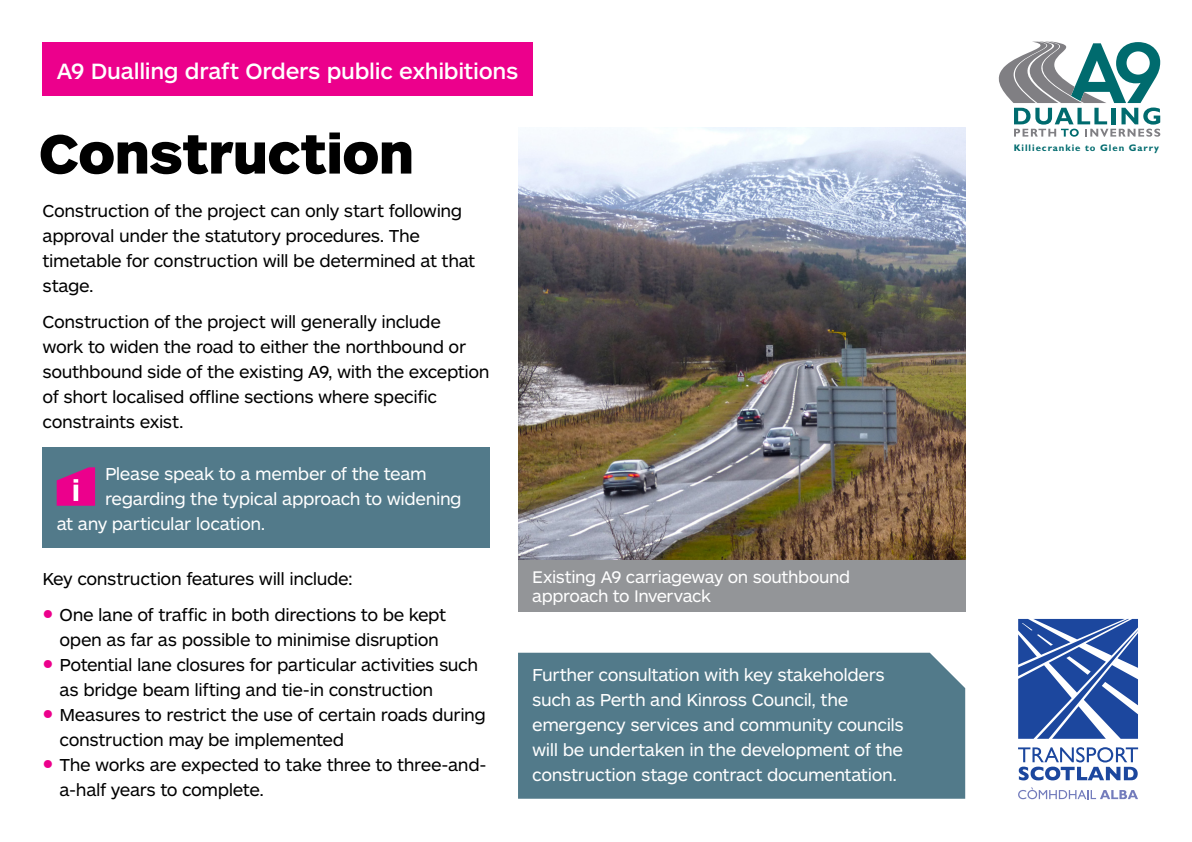
<style>
.page{position:relative;width:1192px;height:842px;background:#fff}
.page>*{position:absolute;margin:0;border:0;box-sizing:border-box;transform-origin:0 0}
.t1{font:900 57.5px "ARS Maquette Pro";letter-spacing:-.015em;color:#000}
.t2{font:500 23px "ARS Maquette Pro";letter-spacing:-.015em;color:#fff}
.t3{font:18px/25px "ARS Maquette Pro";letter-spacing:-.02em;color:#000}
.t4{font:18px/25px "ARS Maquette Pro";letter-spacing:-.02em;color:#fff}
.t5{font:17.5px/18.5px "ARS Maquette Pro";letter-spacing:-.02em;color:#fff}
.t6{font:700 9.55px "Gill Sans Std";letter-spacing:.1em;color:#006b6e}
.s1{font-size:30px;color:#ec008c}
</style>
<div class="page">
<svg style="left:1018px;top:747px;width:120px;height:33px"></svg>
<svg style="left:1018px;top:787px;width:120px;height:12px"></svg>
<svg style="left:1018px;top:619px;width:120px;height:120px"></svg>
<svg style="left:998px;top:42px;width:162px;height:95px"></svg>
<div style="left:43px;top:43px;width:490px;height:53px;background:#ec008c"></div>
<img style="left:518px;top:128px;width:447px;height:432px">
<div style="left:518px;top:560px;width:447px;height:51px;background:#939598"></div>
<div style="left:43px;top:447px;width:447px;height:101px;background:#527a8a"></div>
<svg style="left:57px;top:467px;width:38px;height:39px"></svg>
<div style="left:518px;top:653px;width:447px;height:146px;background:#527a8a"></div>
<p class="t2" style="left:57px;top:56px;width:463px">A9 Dualling draft Orders public exhibitions</p>
<h1 class="t1" style="left:39px;top:116px;width:377px">Construction</h1>
<p class="t3" style="left:43px;top:197px;width:434px">Construction of the project can only start following approval under the statutory procedures. The timetable for construction will be determined at that stage.</p>
<p class="t3" style="left:43px;top:309px;width:449px">Construction of the project will generally include<br>work to widen the road to either the northbound or southbound side of the existing A9, with the exception of short localised offline sections where specific constraints exist.</p>
<p class="t4" style="left:105px;top:460px;width:323px">Please speak to a member of the team</p>
<p class="t4" style="left:105px;top:485px;width:358px">regarding the typical approach to widening</p>
<p class="t4" style="left:57px;top:510px;width:210px">at any particular location.</p>
<p class="t3" style="left:43px;top:565px;width:312px">Key construction features will include:</p>
<p class="t3" style="left:43px;top:602px;width:405px;text-align:center"><span class="s1">•</span> One lane of traffic in both directions to be kept open as far as possible to minimise disruption</p>
<p class="t3" style="left:60px;top:652px;width:420px;text-indent:-17px"><span class="s1">•</span> Potential lane closures for particular activities such as bridge beam lifting and tie-in construction</p>
<p class="t3" style="left:60px;top:702px;width:428px;text-indent:-17px"><span class="s1">•</span> Measures to restrict the use of certain roads during construction may be implemented</p>
<p class="t3" style="left:60px;top:752px;width:428px;text-indent:-17px"><span class="s1">•</span> The works are expected to take three to three-and&shy;a-half years to complete.</p>
<p class="t5" style="left:532px;top:567px;width:320px">Existing A9 carriageway on southbound approach to Invervack</p>
<p class="t4" style="left:532px;top:662px;width:373px">Further consultation with key stakeholders such as Perth and Kinross Council, the emergency services and community councils will be undertaken in the development of the construction stage contract documentation.</p>
<p class="t6" style="left:1014px;top:142px;width:147px">Killiecrankie to Glen Garry</p>
</div>
